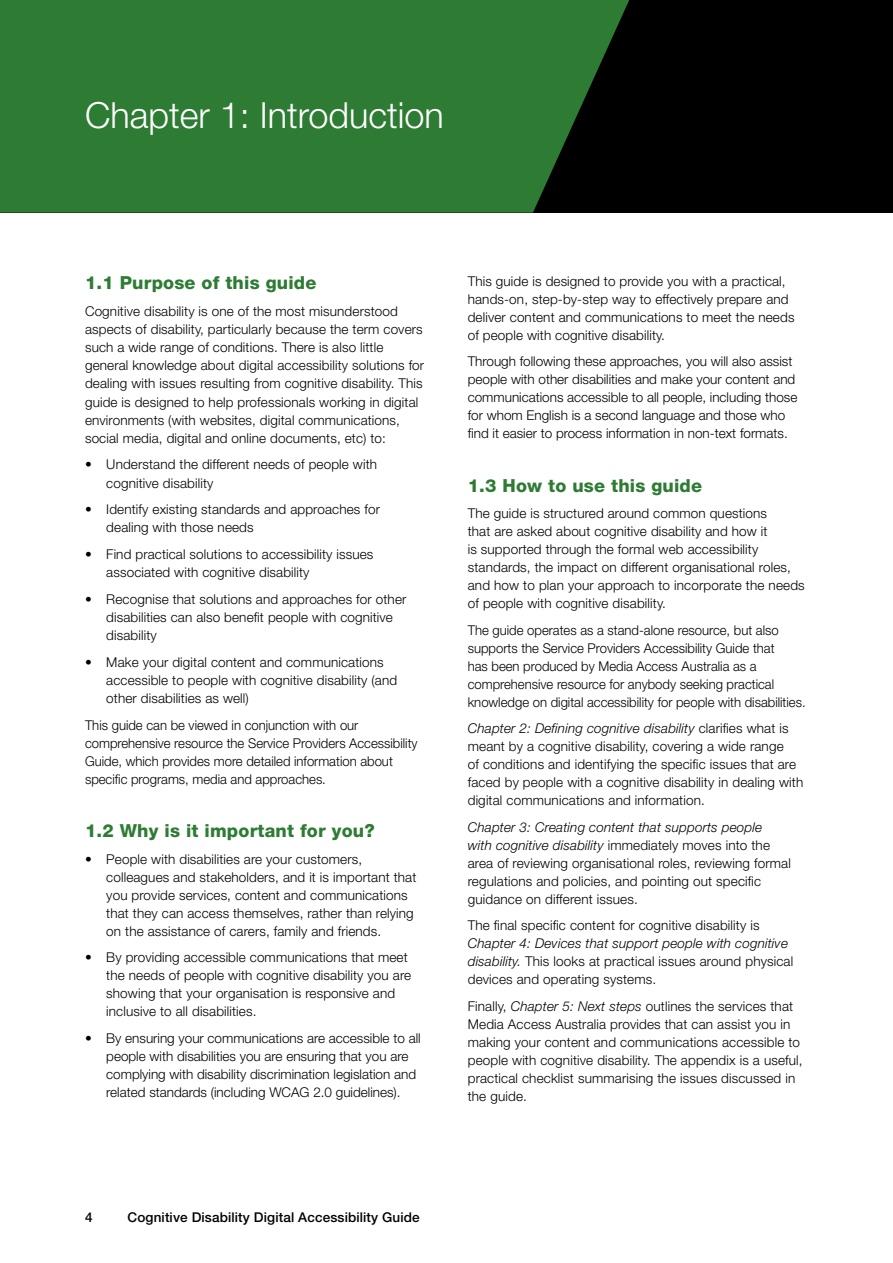
<style>
.page{position:relative;width:893px;height:1263px;background:#fff}
.page>*{position:absolute;margin:0;border:0;box-sizing:border-box;transform-origin:0 0}
.t1{font:300 36px "Helvetica Neue LT Pro";color:#fff}
.t2{font:800 18px "Helvetica Neue LT Pro";letter-spacing:.01em;color:#2e7c34}
.t3{font:300 13.5px/18px "Helvetica Neue LT Pro";letter-spacing:.01em;color:#000}
.t4{font:500 13.5px "Helvetica Neue LT Pro";letter-spacing:.01em;color:#000}
.s1{font-style:italic}
</style>
<div class="page">
<div style="left:0;top:0;width:893px;height:213px;background:#000"></div>
<svg style="left:0;top:0;width:629px;height:213px;fill:#2e7c34"></svg>
<h1 class="t1" style="left:85px;top:93px;width:360px">Chapter 1: Introduction</h1>
<h2 class="t2" style="left:85px;top:272px;width:233px">1.1 Purpose of this guide</h2>
<p class="t3" style="left:85px;top:302px;width:341px">Cognitive disability is one of the most misunderstood aspects of disability, particularly because the term covers such a wide range of conditions. There is also little general knowledge about digital accessibility solutions for dealing with issues resulting from cognitive disability. This guide is designed to help professionals working in digital environments (with websites, digital communications, social media, digital and online documents, etc) to:</p>
<p class="t3" style="left:106px;top:455px;width:272px;text-indent:-21px">• Understand the different needs of people with cognitive disability</p>
<p class="t3" style="left:106px;top:500px;width:275px;text-indent:-21px">• Identify existing standards and approaches for dealing with those needs</p>
<p class="t3" style="left:106px;top:545px;width:269px;text-indent:-21px">• Find practical solutions to accessibility issues associated with cognitive disability</p>
<p class="t3" style="left:106px;top:590px;width:302px;text-indent:-21px">• Recognise that solutions and approaches for other disabilities can also benefit people with cognitive disability</p>
<p class="t3" style="left:106px;top:653px;width:292px;text-indent:-21px">• Make your digital content and communications accessible to people with cognitive disability (and other disabilities as well)</p>
<p class="t3" style="left:85px;top:716px;width:334px">This guide can be viewed in conjunction with our comprehensive resource the Service Providers Accessibility Guide, which provides more detailed information about specific programs, media and approaches.</p>
<h2 class="t2" style="left:85px;top:820px;width:291px">1.2 Why is it important for you?</h2>
<p class="t3" style="left:106px;top:850px;width:312px;text-indent:-21px">• People with disabilities are your customers, colleagues and stakeholders, and it is important that you provide services, content and communications that they can access themselves, rather than relying on the assistance of carers, family and friends.</p>
<p class="t3" style="left:106px;top:948px;width:306px;text-indent:-21px">• By providing accessible communications that meet the needs of people with cognitive disability you are showing that your organisation is responsive and inclusive to all disabilities.</p>
<p class="t3" style="left:106px;top:1029px;width:316px;text-indent:-21px">• By ensuring your communications are accessible to all people with disabilities you are ensuring that you are complying with disability discrimination legislation and related standards (including WCAG 2.0 guidelines).</p>
<p class="t4" style="left:85px;top:1209px;width:9px">4</p>
<p class="t4" style="left:128px;top:1209px;width:294px">Cognitive Disability Digital Accessibility Guide</p>
<p class="t3" style="left:468px;top:272px;width:328px">This guide is designed to provide you with a practical, hands-on, step-by-step way to effectively prepare and deliver content and communications to meet the needs of people with cognitive disability.</p>
<p class="t3" style="left:468px;top:352px;width:331px">Through following these approaches, you will also assist people with other disabilities and make your content and communications accessible to all people, including those for whom English is a second language and those who find it easier to process information in non-text formats.</p>
<h2 class="t2" style="left:468px;top:474px;width:236px">1.3 How to use this guide</h2>
<p class="t3" style="left:468px;top:504px;width:338px">The guide is structured around common questions<br>that are asked about cognitive disability and how it<br>is supported through the formal web accessibility standards, the impact on different organisational roles, and how to plan your approach to incorporate the needs of people with cognitive disability.</p>
<p class="t3" style="left:468px;top:620px;width:339px">The guide operates as a stand-alone resource, but also supports the Service Providers Accessibility Guide that<br>has been produced by Media Access Australia as a comprehensive resource for anybody seeking practical knowledge on digital accessibility for people with disabilities.</p>
<p class="t3" style="left:468px;top:719px;width:337px"><span class="s1">Chapter 2: Defining cognitive disability</span> clarifies what is meant by a cognitive disability, covering a wide range<br>of conditions and identifying the specific issues that are faced by people with a cognitive disability in dealing with digital communications and information.</p>
<p class="t3" style="left:468px;top:817px;width:325px"><span class="s1">Chapter 3: Creating content that supports people<br>with cognitive disability</span> immediately moves into the area of reviewing organisational roles, reviewing formal regulations and policies, and pointing out specific guidance on different issues.</p>
<p class="t3" style="left:468px;top:916px;width:293px">The final specific content for cognitive disability is</p>
<p class="t3" style="left:468px;top:934px;width:327px"><span class="s1">Chapter 4: Devices that support people with cognitive disability.</span> This looks at practical issues around physical devices and operating systems.</p>
<p class="t3" style="left:468px;top:996px;width:336px">Finally, <span class="s1">Chapter 5: Next steps</span> outlines the services that Media Access Australia provides that can assist you in making your content and communications accessible to people with cognitive disability. The appendix is a useful, practical checklist summarising the issues discussed in the guide.</p>
</div>
